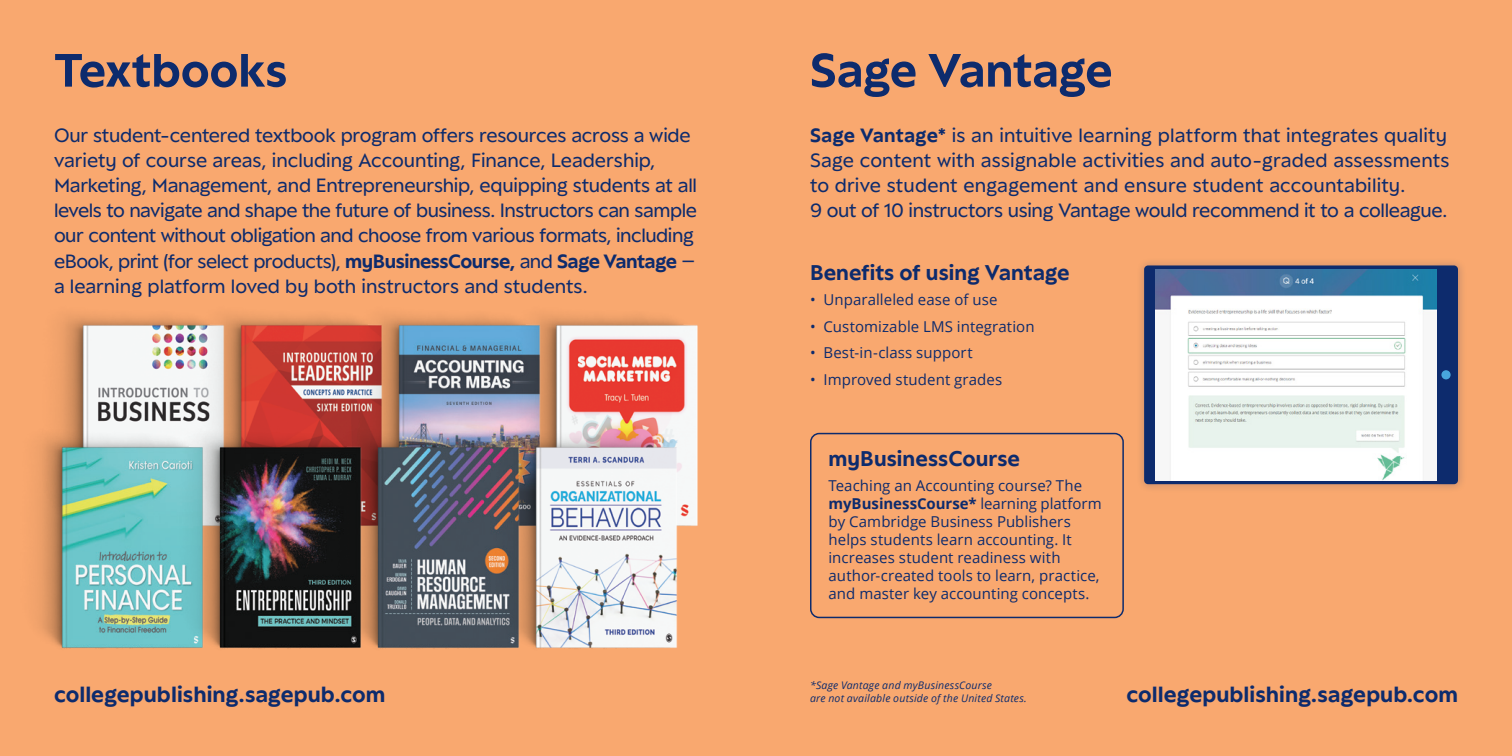
<style>
.page{position:relative;width:1512px;height:756px;background:#f9a86f}
.page>*{position:absolute;margin:0;border:0;box-sizing:border-box;transform-origin:0 0}
.t1{font:700 51px "Sage Peak";letter-spacing:-.005em;color:#0d2b6d}
.CTA_URL{font:700 24px "Sage Peak";color:#0d2b6d}
.t2{font:700 23.25px "Sage Peak";color:#0d2b6d}
.Intro_copy{font:21px/25.2px "Sage Peak";letter-spacing:-.01em;color:#0d2b6d}
.Copy{font:15px/18px "Open Sans";letter-spacing:.005em;color:#0d2b6d}
.Fine_Print{font:italic 10.5px/12.6px "Open Sans";letter-spacing:.02em;color:#0d2b6d}
.s1{font-weight:700}
</style>
<div class="page">
<img style="left:59px;top:315px;width:110px;height:93px">
<img style="left:169px;top:315px;width:158px;height:93px">
<img style="left:327px;top:315px;width:158px;height:93px">
<img style="left:485px;top:315px;width:213px;height:93px">
<img style="left:38px;top:408px;width:110px;height:241px">
<img style="left:148px;top:408px;width:158px;height:241px">
<img style="left:306px;top:408px;width:158px;height:241px">
<img style="left:464px;top:408px;width:234px;height:241px">
<div style="left:810px;top:433px;width:314px;height:185px;border:2px solid #0d2b6d;border-radius:9px"></div>
<div style="left:1136px;top:257px;width:331px;height:236px;background:#0d2b6d;opacity:.25"></div>
<svg style="left:1144px;top:265px;width:314px;height:219px;background:#1c3774"></svg>
<div style="left:1441px;top:370px;width:10px;height:9px;background:#48a6dc;border-radius:50%"></div>
<img style="left:1155px;top:269px;width:281px;height:211px">
<h1 class="t1" style="left:810px;top:30px;width:304px">Sage Vantage</h1>
<h1 class="t1" style="left:54px;top:30px;width:235px">Textbooks</h1>
<p class="Intro_copy" style="left:54px;top:121px;width:645px">Our student-centered textbook program offers resources across a wide variety of course areas, including Accounting, Finance, Leadership, Marketing, Management, and Entrepreneurship, equipping students at all levels to navigate and shape the future of business. Instructors can sample our content without obligation and choose from various formats, including eBook, print (for select products), <span class="s1">myBusinessCourse,</span> and <span class="s1">Sage Vantage</span> – a learning platform loved by both instructors and students.</p>
<p class="Intro_copy" style="left:810px;top:121px;width:641px"><span class="s1">Sage Vantage*</span> is an intuitive learning platform that integrates quality Sage content with assignable activities and auto-graded assessments to drive student engagement and ensure student accountability.<br>9 out of 10 instructors using Vantage would recommend it to a colleague.</p>
<h2 class="t2" style="left:810px;top:255px;width:261px">Benefits of using Vantage</h2>
<p class="Copy" style="left:810px;top:290px;width:189px">• Unparalleled ease of use</p>
<p class="Copy" style="left:810px;top:317px;width:226px">• Customizable LMS integration</p>
<p class="Copy" style="left:810px;top:343px;width:164px">• Best-in-class support</p>
<p class="Copy" style="left:810px;top:370px;width:194px">• Improved student grades</p>
<p class="CTA_URL" style="left:54px;top:675px;width:333px">collegepublishing.sagepub.com</p>
<h2 class="t2" style="left:829px;top:440px;width:193px">myBusinessCourse</h2>
<p class="Copy" style="left:829px;top:476px;width:275px">Teaching an Accounting course? The <span class="s1">myBusinessCourse*</span> learning platform by Cambridge Business Publishers helps students learn accounting. It increases student readiness with author-created tools to learn, practice, and master key accounting concepts.</p>
<p class="Fine_Print" style="left:810px;top:679px;width:218px">*Sage Vantage and myBusinessCourse<br>are not available outside of the United States.</p>
<p class="CTA_URL" style="left:1127px;top:675px;width:333px">collegepublishing.sagepub.com</p>
</div>
